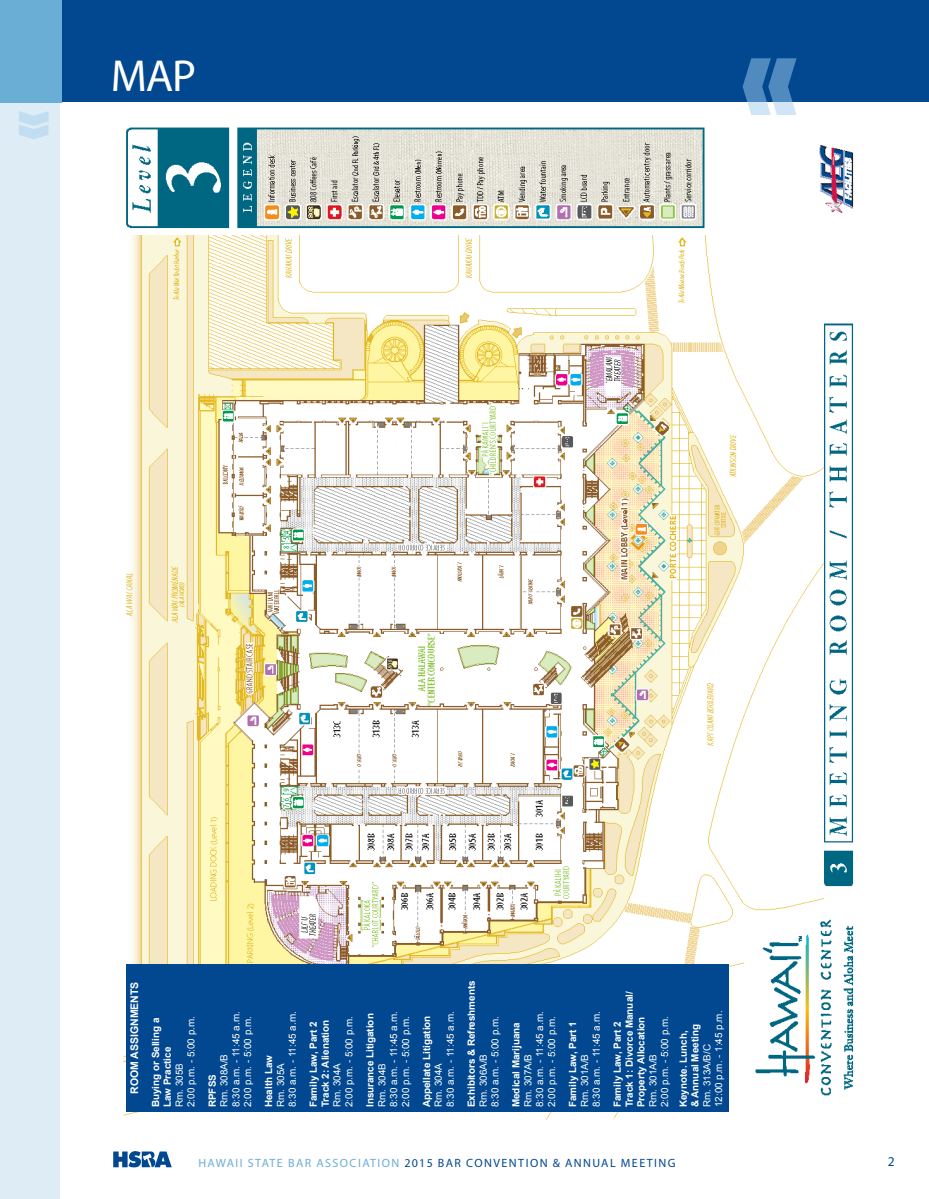
<style>
.page{position:relative;width:929px;height:1199px;background:#fff}
.page>*{position:absolute;margin:0;border:0;box-sizing:border-box;transform-origin:0 0}
.t1{font:45px "Myriad Pro";color:#fff}
.Body_Copy{font:13.5px "Myriad Pro";color:#014890}
.t2{font:12px "Myriad Pro";letter-spacing:.12em;color:#014890}
.t3{font:700 10.5px "Arial";color:#fff}
.t4{font:9.9px/11.9px "Arial";color:#fff}
.t5{font:700 9.9px/11.9px "Arial";color:#fff}
.s1{font-weight:700}
.s2{font-weight:400}
.s3{color:#6aadd5}
</style>
<div class="page">
<svg style="left:113px;top:1151px;width:59px;height:16px"></svg>
<img style="left:123px;top:139px;width:731px;height:981px">
<div style="left:126px;top:964px;width:602px;height:147px;background:#014890"></div>
<div style="left:0;top:101px;width:59px;height:1098px;background:#ddecf5"></div>
<div style="left:0;top:0;width:929px;height:101px;background:#014890"></div>
<div style="left:0;top:0;width:61px;height:102px;background:#6aadd5"></div>
<svg style="left:0;top:58px;width:925px;height:81px"></svg>
<p class="t1" style="left:111px;top:48px;width:87px">MAP</p>
<p class="t3" style="left:127px;top:1094px;width:114px;rotate:-90deg">ROOM ASSIGNMENTS</p>
<p class="t5" style="left:150px;top:1107px;width:91px;rotate:-90deg">Buying or Selling a</p>
<p class="t4" style="left:162px;top:1107px;width:93px;rotate:-90deg"><span class="s1">Law Practice<br></span>Rm. 305B<br>2:00 p.m. - 5:00 p.m.</p>
<p class="t4" style="left:218px;top:1107px;width:97px;rotate:-90deg">Rm. 308A/B<br>8:30 a.m. - 11:45 a.m.</p>
<p class="t4" style="left:242px;top:1107px;width:93px;rotate:-90deg">2:00 p.m. - 5:00 p.m.</p>
<p class="t5" style="left:207px;top:1107px;width:34px;rotate:-90deg">RPFSS</p>
<p class="t4" style="left:287px;top:1107px;width:97px;rotate:-90deg">8:30 a.m. - 11:45 a.m.</p>
<p class="t5" style="left:308px;top:1107px;width:87px;rotate:-90deg">Family Law, Part 2</p>
<p class="t5" style="left:320px;top:1107px;width:89px;rotate:-90deg">Track 2: Alienation</p>
<p class="t4" style="left:343px;top:1107px;width:93px;rotate:-90deg">2:00 p.m. - 5:00 p.m.</p>
<p class="t5" style="left:364px;top:1107px;width:95px;rotate:-90deg">Insurance Litigation<br><span class="s2">Rm. 304B</span></p>
<p class="t4" style="left:388px;top:1107px;width:97px;rotate:-90deg">8:30 a.m. - 11:45 a.m.</p>
<p class="t4" style="left:400px;top:1107px;width:93px;rotate:-90deg">2:00 p.m. - 5:00 p.m.</p>
<p class="t5" style="left:421px;top:1107px;width:93px;rotate:-90deg">Appellate Litigation</p>
<p class="t4" style="left:444px;top:1107px;width:97px;rotate:-90deg">8:30 a.m. - 11:45 a.m.</p>
<p class="t5" style="left:263px;top:1107px;width:54px;rotate:-90deg">Health Law<br><span class="s2">Rm. 305A</span></p>
<p class="t4" style="left:331px;top:1107px;width:45px;rotate:-90deg">Rm. 304A</p>
<p class="t4" style="left:433px;top:1107px;width:45px;rotate:-90deg">Rm. 304A</p>
<p class="t5" style="left:466px;top:1107px;width:128px;rotate:-90deg">Exhibitors &amp; Refreshments</p>
<p class="t5" style="left:623px;top:1107px;width:117px;rotate:-90deg">Track 1: Divorce Manual/<br>Property Allocation</p>
<p class="t4" style="left:534px;top:1107px;width:97px;rotate:-90deg">8:30 a.m. - 11:45 a.m.</p>
<p class="t4" style="left:546px;top:1107px;width:93px;rotate:-90deg">2:00 p.m. - 5:00 p.m.</p>
<p class="t5" style="left:567px;top:1107px;width:87px;rotate:-90deg">Family Law, Part 1</p>
<p class="t4" style="left:590px;top:1107px;width:97px;rotate:-90deg">8:30 a.m. - 11:45 a.m.</p>
<p class="t5" style="left:612px;top:1107px;width:87px;rotate:-90deg">Family Law, Part 2</p>
<p class="t4" style="left:489px;top:1107px;width:93px;rotate:-90deg">8:30 a.m. - 5:00 p.m.</p>
<p class="t5" style="left:510px;top:1107px;width:86px;rotate:-90deg">Medical Marijuana</p>
<p class="t4" style="left:659px;top:1107px;width:93px;rotate:-90deg">2:00 p.m. - 5:00 p.m.</p>
<p class="t4" style="left:477px;top:1107px;width:55px;rotate:-90deg">Rm. 306A/B</p>
<p class="t4" style="left:522px;top:1107px;width:55px;rotate:-90deg">Rm. 307A/B</p>
<p class="t4" style="left:579px;top:1107px;width:55px;rotate:-90deg">Rm. 301A/B</p>
<p class="t4" style="left:647px;top:1107px;width:55px;rotate:-90deg">Rm. 301A/B</p>
<p class="t4" style="left:713px;top:1107px;width:98px;rotate:-90deg">12:00 p.m. - 1:45 p.m.</p>
<p class="t5" style="left:677px;top:1107px;width:78px;rotate:-90deg">Keynote. Lunch,</p>
<p class="t5" style="left:689px;top:1107px;width:84px;rotate:-90deg">&amp; Annual Meeting</p>
<p class="t4" style="left:701px;top:1107px;width:65px;rotate:-90deg">Rm. 313A/B/C</p>
<p class="t2" style="left:198px;top:1156px;width:479px"><span class="s3">HAWAII STATE BAR ASSOCIATION</span> 2015 BAR CONVENTION &amp; ANNUAL MEETING</p>
<p class="Body_Copy" style="left:888px;top:1153px;width:8px">2</p>
</div>
